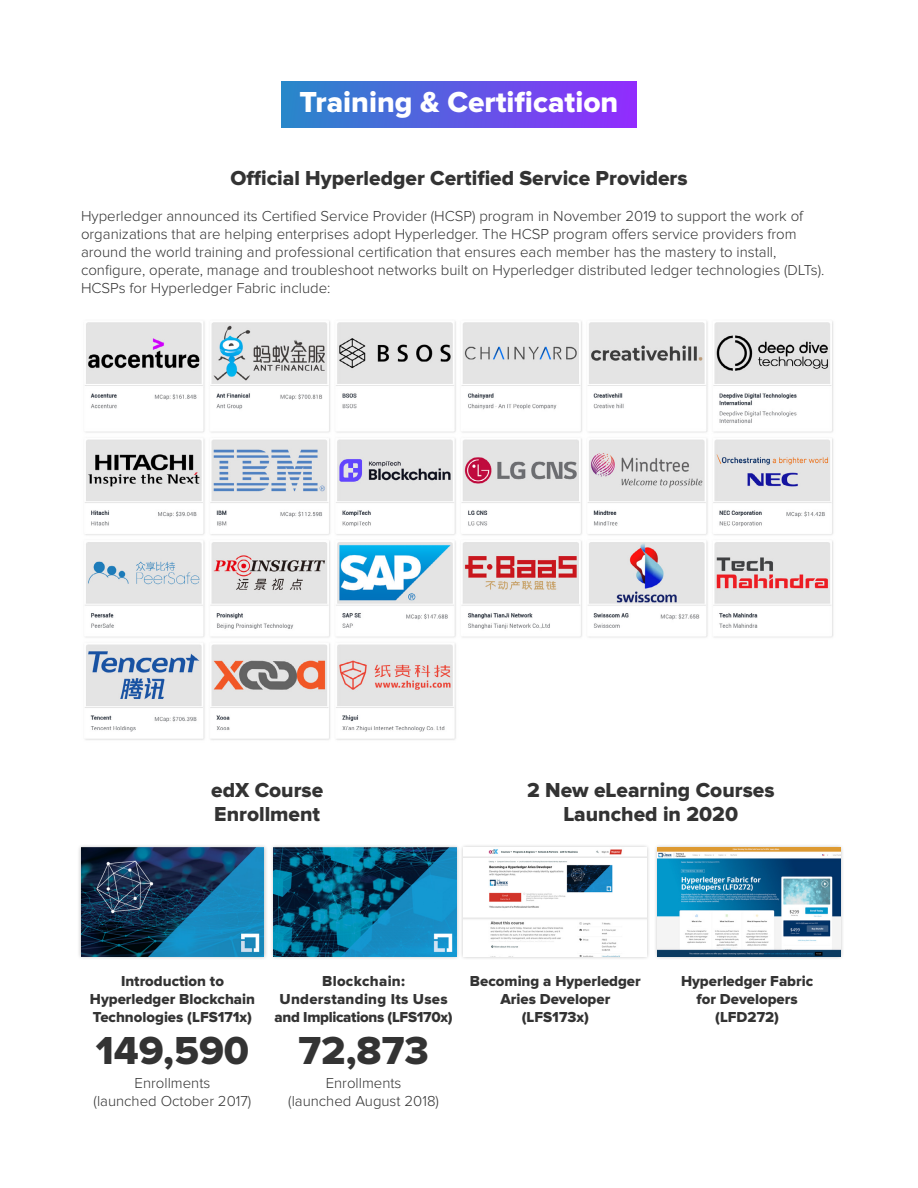
<style>
.page{position:relative;width:918px;height:1188px;background:#fff}
.page>*{position:absolute;margin:0;border:0;box-sizing:border-box;transform-origin:0 0}
.t1{font:40.5px "Proxima Nova Extrabld";color:#333}
.t2{font:30px "Proxima Nova Extrabld";color:#fff}
.t3{font:21px/24px "Proxima Nova Extrabld";color:#333}
.t4{font:300 15px/18px "Proxima Nova";color:#333;text-align:center}
.t5{font:15px/18px "Proxima Nova Extrabld";color:#333;text-align:center}
.t6{font:15px/18px "Proxima Nova Extrabld";letter-spacing:.02em;color:#333;text-align:center}
</style>
<div class="page">
<div style="left:281px;top:81px;width:356px;height:47px;background:linear-gradient(to right,#2788c9,#922cfe)"></div>
<div style="left:77px;top:844px;width:191px;height:117px;background:#000;opacity:.25"></div>
<img style="left:81px;top:848px;width:183px;height:109px">
<div style="left:270px;top:844px;width:191px;height:117px;background:#000;opacity:.25"></div>
<img style="left:274px;top:848px;width:183px;height:109px">
<div style="left:460px;top:844px;width:191px;height:117px;background:#f3f3f3"></div>
<img style="left:464px;top:848px;width:183px;height:109px">
<div style="left:653px;top:844px;width:191px;height:117px;background:#000;opacity:.25"></div>
<img style="left:657px;top:848px;width:183px;height:109px">
<img style="left:85px;top:321px;width:748px;height:419px">
<h2 class="t2" style="left:300px;top:88px;width:320px">Training &amp; Certification</h2>
<h3 class="t3" style="left:230px;top:166px;width:459px">Official Hyperledger Certified Service Providers</h3>
<p class="t4" style="left:81px;top:207px;width:745px;text-align:left">Hyperledger announced its Certified Service Provider (HCSP) program in November 2019 to support the work of organizations that are helping enterprises adopt Hyperledger. The HCSP program offers service providers from around the world training and professional certification that ensures each member has the mastery to install, configure, operate, manage and troubleshoot networks built on Hyperledger distributed ledger technologies (DLTs).<br>HCSPs for Hyperledger Fabric include:</p>
<h3 class="t3" style="left:211px;top:779px;width:114px">edX Course<br>Enrollment</h3>
<h3 class="t3" style="left:527px;top:779px;width:249px;text-align:center">2 New eLearning Courses<br>Launched in 2020</h3>
<p class="t5" style="left:90px;top:972px;width:167px">Introduction to<br>Hyperledger Blockchain<br>Technologies (LFS171x)</p>
<h1 class="t1" style="left:96px;top:1032px;width:155px">149,590</h1>
<p class="t4" style="left:94px;top:1075px;width:159px">Enrollments<br>(launched October 2017)</p>
<p class="t6" style="left:275px;top:972px;width:179px">Blockchain:<br>Understanding Its Uses and Implications (LFS170x)</p>
<h1 class="t1" style="left:299px;top:1032px;width:132px">72,873</h1>
<p class="t4" style="left:288px;top:1075px;width:152px">Enrollments<br>(launched August 2018)</p>
<p class="t5" style="left:470px;top:972px;width:172px">Becoming a Hyperledger<br>Aries Developer (LFS173x)</p>
<p class="t5" style="left:681px;top:972px;width:134px">Hyperledger Fabric for Developers (LFD272)</p>
</div>
